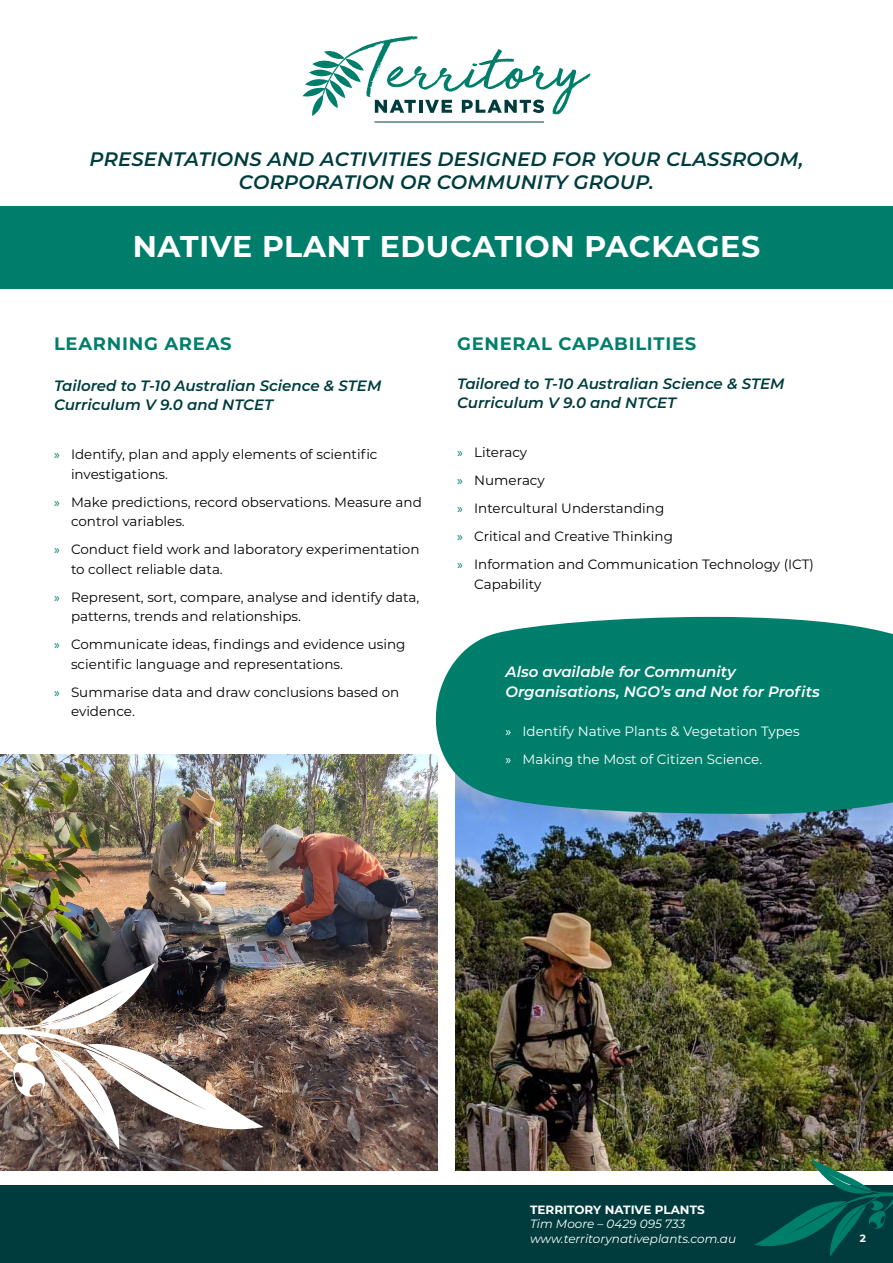
<style>
.page{position:relative;width:893px;height:1263px;background:#fff}
.page>*{position:absolute;margin:0;border:0;box-sizing:border-box;transform-origin:0 0}
.t1{font:700 30px "Montserrat";letter-spacing:.02em;color:#fff}
.t2{font:italic 600 19.5px/23.4px "Montserrat";letter-spacing:.01em;color:#003c3d;text-align:center}
.subheading{font:700 18px "Montserrat";letter-spacing:.04em;color:#007e6c}
.heading3{font:italic 600 15px/19.5px "Montserrat";color:#003c3d}
.heading3-2{font:italic 600 15px/19.5px "Montserrat";color:#fff}
.t3{font:13.5px/19.5px "Montserrat";color:#000}
.t4{font:13.5px "Montserrat";color:#fff}
.t5{font:italic 12px "Montserrat";color:#fff}
.t6{font:700 12px "Montserrat";color:#fff}
.t7{font:700 10.5px "Montserrat";color:#fff}
.s1{font-family:"Myriad Pro";color:#007e6c}
.s2{font-family:"Myriad Pro"}
</style>
<div class="page">
<div style="left:0;top:206px;width:893px;height:82px;background:#007e6c"></div>
<svg style="left:303px;top:36px;width:287px;height:80px"></svg>
<hr style="left:374px;top:122px;width:170px;height:1px;background:#003c3d">
<img style="left:0;top:754px;width:438px;height:416px">
<img style="left:455px;top:814px;width:438px;height:356px">
<img style="left:0;top:963px;width:264px;height:187px">
<div style="left:0;top:1185px;width:893px;height:78px;background:#003c3d"></div>
<svg style="left:754px;top:1159px;width:139px;height:98px"></svg>
<svg style="left:412px;top:617px;width:481px;height:197px;background:#1d8b7d"></svg>
<h2 class="t2" style="left:90px;top:146px;width:715px">PRESENTATIONS AND ACTIVITIES DESIGNED FOR YOUR CLASSROOM,<br>CORPORATION OR COMMUNITY GROUP.</h2>
<h1 class="t1" style="left:133px;top:225px;width:629px">NATIVE PLANT EDUCATION PACKAGES</h1>
<p class="subheading" style="left:54px;top:330px;width:179px">LEARNING AREAS</p>
<p class="heading3" style="left:54px;top:375px;width:329px">Tailored to T-10 Australian Science &amp; STEM<br>Curriculum V 9.0 and NTCET</p>
<p class="t3" style="left:71px;top:444px;width:308px;text-indent:-17px"><span class="s1">»</span> Identify, plan and apply elements of scientific investigations.</p>
<p class="t3" style="left:71px;top:492px;width:352px;text-indent:-17px"><span class="s1">»</span> Make predictions, record observations. Measure and control variables.</p>
<p class="t3" style="left:71px;top:539px;width:350px;text-indent:-17px"><span class="s1">»</span> Conduct field work and laboratory experimentation to collect reliable data.</p>
<p class="t3" style="left:71px;top:587px;width:350px;text-indent:-17px"><span class="s1">»</span> Represent, sort, compare, analyse and identify data, patterns, trends and relationships.</p>
<p class="t3" style="left:71px;top:634px;width:336px;text-indent:-17px"><span class="s1">»</span> Communicate ideas, findings and evidence using scientific language and representations.</p>
<p class="t3" style="left:71px;top:682px;width:330px;text-indent:-17px"><span class="s1">»</span> Summarise data and draw conclusions based on evidence.</p>
<p class="subheading" style="left:457px;top:330px;width:241px">GENERAL CAPABILITIES</p>
<p class="heading3" style="left:457px;top:373px;width:329px">Tailored to T-10 Australian Science &amp; STEM<br>Curriculum V 9.0 and NTCET</p>
<p class="t3" style="left:457px;top:442px;width:72px"><span class="s1">»</span> Literacy</p>
<p class="t3" style="left:457px;top:470px;width:89px"><span class="s1">»</span> Numeracy</p>
<p class="t3" style="left:457px;top:498px;width:209px"><span class="s1">»</span> Intercultural Understanding</p>
<p class="t3" style="left:457px;top:526px;width:217px"><span class="s1">»</span> Critical and Creative Thinking</p>
<p class="t3" style="left:474px;top:554px;width:341px;text-indent:-17px"><span class="s1">»</span> Information and Communication Technology (ICT)<br>Capability</p>
<p class="heading3-2" style="left:505px;top:662px;width:316px">Also available for Community<br>Organisations, NGO’s and Not for Profits</p>
<p class="t4" style="left:505px;top:721px;width:296px"><span class="s2">»</span> Identify Native Plants &amp; Vegetation Types</p>
<p class="t4" style="left:505px;top:749px;width:258px"><span class="s2">»</span> Making the Most of Citizen Science.</p>
<p class="t6" style="left:530px;top:1201px;width:176px">TERRITORY NATIVE PLANTS</p>
<p class="t5" style="left:530px;top:1215px;width:157px">Tim Moore – 0429 095 733</p>
<p class="t5" style="left:530px;top:1230px;width:207px">www.territorynativeplants.com.au</p>
<p class="t7" style="left:860px;top:1230px;width:8px">2</p>
</div>
